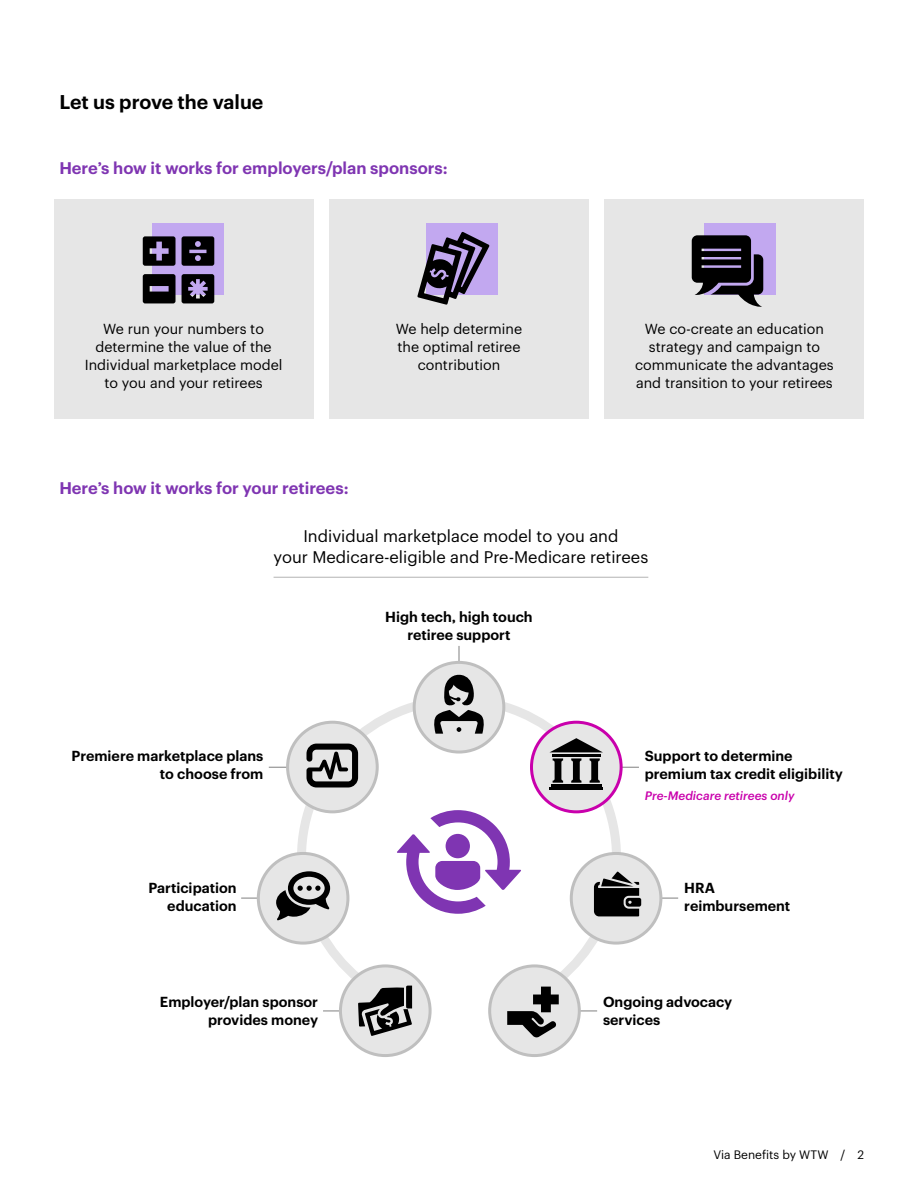
<style>
.page{position:relative;width:918px;height:1188px;background:#fff}
.page>*{position:absolute;margin:0;border:0;box-sizing:border-box;transform-origin:0 0}
.Body_subhead_L1_11_1{font:600 19.5px "Graphik";color:#000}
.Body_subhead_L1_11_1-2{font:16.5px/21px "Graphik";color:#000;text-align:center}
.Body_subhead_L1_11_1-3{font:600 16.5px "Graphik";color:#7f35b2}
.Body_9_5_12{font:14.25px/18px "Graphik";color:#000;text-align:center}
.Body_9_5_12-2{font:600 14.25px/18px "Graphik";color:#000;text-align:right}
.Body_9_5_12-3{font:italic 500 12px "Graphik";color:#c900ac}
.t1{font:12px "Graphik";color:#000}
</style>
<div class="page">
<hr style="left:459px;top:646px;width:1px;height:32px;background:#808080">
<hr style="left:565px;top:1011px;width:32px;height:1px;background:#808080">
<hr style="left:323px;top:1011px;width:32px;height:1px;background:#808080">
<hr style="left:241px;top:898px;width:32px;height:1px;background:#808080">
<hr style="left:269px;top:767px;width:32px;height:1px;background:#808080">
<hr style="left:646px;top:898px;width:32px;height:1px;background:#808080">
<hr style="left:607px;top:767px;width:32px;height:1px;background:#808080">
<div style="left:54px;top:199px;width:259px;height:220px;background:#e6e6e6"></div>
<div style="left:329px;top:199px;width:260px;height:220px;background:#e6e6e6"></div>
<div style="left:605px;top:199px;width:259px;height:220px;background:#e6e6e6"></div>
<hr style="left:274px;top:577px;width:374px;height:1px;background:#b3b3b3">
<div style="left:152px;top:223px;width:71px;height:72px;background:#c2a8f0"></div>
<div style="left:427px;top:223px;width:71px;height:72px;background:#c2a8f0"></div>
<div style="left:704px;top:223px;width:71px;height:72px;background:#c2a8f0"></div>
<div style="left:414px;top:662px;width:90px;height:90px;background:#e6e6e6;border-radius:50%"></div>
<div style="left:413px;top:661px;width:92px;height:93px;border:3px solid #bfbfbf;border-radius:50%"></div>
<div style="left:531px;top:722px;width:90px;height:90px;background:#e6e6e6;border-radius:50%"></div>
<div style="left:530px;top:721px;width:93px;height:92px;border:3px solid #c900ac;border-radius:50%"></div>
<div style="left:571px;top:853px;width:90px;height:90px;background:#e6e6e6;border-radius:50%"></div>
<div style="left:570px;top:852px;width:92px;height:93px;border:3px solid #bfbfbf;border-radius:50%"></div>
<div style="left:288px;top:722px;width:89px;height:90px;background:#e6e6e6;border-radius:50%"></div>
<div style="left:286px;top:721px;width:93px;height:92px;border:3px solid #bfbfbf;border-radius:50%"></div>
<div style="left:258px;top:853px;width:90px;height:90px;background:#e6e6e6;border-radius:50%"></div>
<div style="left:257px;top:852px;width:92px;height:93px;border:3px solid #bfbfbf;border-radius:50%"></div>
<div style="left:490px;top:966px;width:89px;height:90px;background:#e6e6e6;border-radius:50%"></div>
<div style="left:488px;top:964px;width:93px;height:93px;border:3px solid #bfbfbf;border-radius:50%"></div>
<div style="left:340px;top:966px;width:90px;height:90px;background:#e6e6e6;border-radius:50%"></div>
<div style="left:339px;top:964px;width:93px;height:93px;border:3px solid #bfbfbf;border-radius:50%"></div>
<svg style="left:307px;top:744px;width:51px;height:43px"></svg>
<svg style="left:276px;top:871px;width:54px;height:49px"></svg>
<svg style="left:594px;top:871px;width:47px;height:45px"></svg>
<svg style="left:507px;top:987px;width:52px;height:51px"></svg>
<svg style="left:397px;top:810px;width:124px;height:104px"></svg>
<div style="left:446px;top:834px;width:24px;height:24px;background:#7f35b2;border-radius:50%"></div>
<svg style="left:434px;top:674px;width:50px;height:60px"></svg>
<hr style="left:550px;top:787px;width:53px;height:3px;background:#000">
<hr style="left:551px;top:784px;width:50px;height:3px;background:#000">
<hr style="left:552px;top:754px;width:49px;height:3px;background:#000">
<svg style="left:550px;top:738px;width:52px;height:14px"></svg>
<svg style="left:553px;top:758px;width:10px;height:25px"></svg>
<svg style="left:571px;top:758px;width:10px;height:25px"></svg>
<svg style="left:590px;top:758px;width:10px;height:25px"></svg>
<svg style="left:358px;top:986px;width:54px;height:50px"></svg>
<svg style="left:692px;top:235px;width:71px;height:72px"></svg>
<svg style="left:417px;top:232px;width:73px;height:73px"></svg>
<svg style="left:143px;top:236px;width:33px;height:30px"></svg>
<svg style="left:143px;top:274px;width:33px;height:29px"></svg>
<svg style="left:182px;top:274px;width:32px;height:29px"></svg>
<svg style="left:182px;top:236px;width:32px;height:30px"></svg>
<p class="Body_subhead_L1_11_1" style="left:59px;top:87px;width:206px">Let us prove the value</p>
<p class="Body_subhead_L1_11_1-3" style="left:59px;top:155px;width:390px">Here’s how it works for employers/plan sponsors:</p>
<p class="Body_9_5_12" style="left:85px;top:319px;width:199px">We run your numbers to determine the value of the<br>Individual marketplace model to you and your retirees</p>
<p class="Body_9_5_12" style="left:396px;top:319px;width:128px">We help determine the optimal retiree contribution</p>
<p class="Body_9_5_12" style="left:635px;top:319px;width:200px">We co-create an education strategy and campaign to communicate the advantages and transition to your retirees</p>
<p class="Body_subhead_L1_11_1-3" style="left:59px;top:476px;width:291px">Here’s how it works for your retirees:</p>
<p class="Body_subhead_L1_11_1-2" style="left:274px;top:525px;width:376px">Individual marketplace model to you and<br>your Medicare-eligible and Pre-Medicare retirees</p>
<p class="Body_9_5_12-2" style="left:385px;top:606px;width:149px;text-align:center">High tech, high touch retiree support</p>
<p class="Body_9_5_12-2" style="left:72px;top:745px;width:193px">Premiere marketplace plans to choose from</p>
<p class="Body_9_5_12-2" style="left:645px;top:745px;width:200px;text-align:left">Support to determine premium tax credit eligibility</p>
<p class="Body_9_5_12-3" style="left:645px;top:786px;width:151px">Pre-Medicare retirees only</p>
<p class="Body_9_5_12-2" style="left:148px;top:878px;width:90px">Participation education</p>
<p class="Body_9_5_12-2" style="left:684px;top:878px;width:108px;text-align:left">HRA reimbursement</p>
<p class="Body_9_5_12-2" style="left:160px;top:992px;width:160px">Employer/plan sponsor provides money</p>
<p class="Body_9_5_12-2" style="left:603px;top:992px;width:131px;text-align:left">Ongoing advocacy services</p>
<p class="t1" style="left:713px;top:1145px;width:152px">Via Benefits by WTW / 2</p>
</div>
